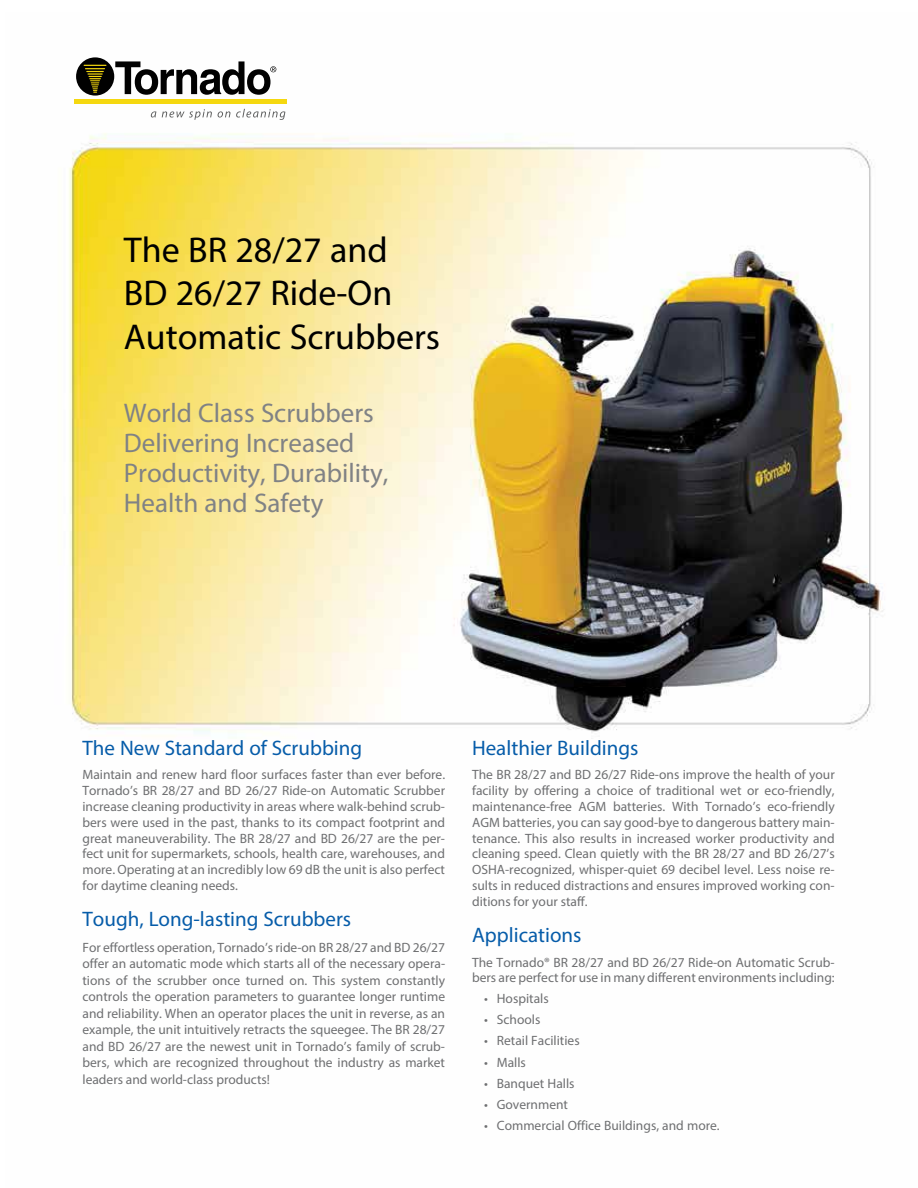
<style>
.page{position:relative;width:918px;height:1188px;background:#fff}
.page>*{position:absolute;margin:0;border:0;box-sizing:border-box;transform-origin:0 0}
.t1{font:36px/43.2px "Myriad Pro";color:#000}
.t2{font:27px/30px "Myriad Pro";color:#808285}
.t3{font:21px "Myriad Pro";color:#065ca9}
.t4{font:13.5px/15.8px "Myriad Pro";color:#6e6f71;text-align:justify}
</style>
<div class="page">
<img style="left:69px;top:57px;width:814px;height:676px">
<hr style="left:75px;top:100px;width:212px;height:4px;background:#f5d80f">
<svg style="left:151px;top:111px;width:5px;height:7px"></svg>
<svg style="left:162px;top:109px;width:50px;height:11px"></svg>
<svg style="left:218px;top:111px;width:12px;height:7px"></svg>
<svg style="left:236px;top:109px;width:49px;height:11px"></svg>
<div style="left:76px;top:57px;width:38px;height:39px;background:#010101;border-radius:50%"></div>
<svg style="left:84px;top:65px;width:22px;height:28px"></svg>
<svg style="left:115px;top:61px;width:161px;height:34px"></svg>
<h1 class="t1" style="left:124px;top:228px;width:318px">The BR 28/27 and<br>BD 26/27 Ride-On<br>Automatic Scrubbers</h1>
<h2 class="t2" style="left:124px;top:397px;width:266px">World Class Scrubbers<br>Delivering Increased<br>Productivity, Durability,<br>Health and Safety</h2>
<h3 class="t3" style="left:82px;top:735px;width:281px">The New Standard of Scrubbing</h3>
<p class="t4" style="left:82px;top:767px;width:364px">Maintain and renew hard floor surfaces faster than ever before.<br>Tornado’s BR 28/27 and BD 26/27 Ride-on Automatic Scrubber increase cleaning productivity in areas where walk-behind scrub&shy;bers were used in the past, thanks to its compact footprint and great maneuverability. The BR 28/27 and BD 26/27 are the per&shy;fect unit for supermarkets, schools, health care, warehouses, and more. Operating at an incredibly low 69 dB the unit is also perfect for daytime cleaning needs.</p>
<h3 class="t3" style="left:82px;top:906px;width:270px">Tough, Long-lasting Scrubbers</h3>
<p class="t4" style="left:82px;top:939px;width:364px;line-height:16.5px">For effortless operation, Tornado’s ride-on BR 28/27 and BD 26/27 offer an automatic mode which starts all of the necessary opera&shy;tions of the scrubber once turned on. This system constantly controls the operation parameters to guarantee longer runtime and reliability. When an operator places the unit in reverse, as an example, the unit intuitively retracts the squeegee. The BR 28/27 and BD 26/27 are the newest unit in Tornado’s family of scrub&shy;bers, which are recognized throughout the industry as market leaders and world-class products!</p>
<h3 class="t3" style="left:472px;top:735px;width:168px">Healthier Buildings</h3>
<p class="t4" style="left:472px;top:767px;width:364px">The BR 28/27 and BD 26/27 Ride-ons improve the health of your facility by offering a choice of traditional wet or eco-friendly, maintenance-free AGM batteries. With Tornado’s eco-friendly AGM batteries, you can say good-bye to dangerous battery main&shy;tenance. This also results in increased worker productivity and cleaning speed. Clean quietly with the BR 28/27 and BD 26/27’s OSHA-recognized, whisper-quiet 69 decibel level. Less noise re&shy;sults in reduced distractions and ensures improved working con&shy;ditions for your staff.</p>
<h3 class="t3" style="left:472px;top:922px;width:111px">Applications</h3>
<p class="t4" style="left:472px;top:954px;width:364px">The Tornado® BR 28/27 and BD 26/27 Ride-on Automatic Scrub&shy;bers are perfect for use in many different environments including:</p>
<p class="t4" style="left:484px;top:991px;width:66px">• Hospitals</p>
<p class="t4" style="left:484px;top:1012px;width:58px">• Schools</p>
<p class="t4" style="left:484px;top:1033px;width:97px">• Retail Facilities</p>
<p class="t4" style="left:484px;top:1054px;width:43px">• Malls</p>
<p class="t4" style="left:484px;top:1075px;width:92px">• Banquet Halls</p>
<p class="t4" style="left:484px;top:1096px;width:86px">• Government</p>
<p class="t4" style="left:484px;top:1117px;width:237px">• Commercial Office Buildings, and more.</p>
</div>
